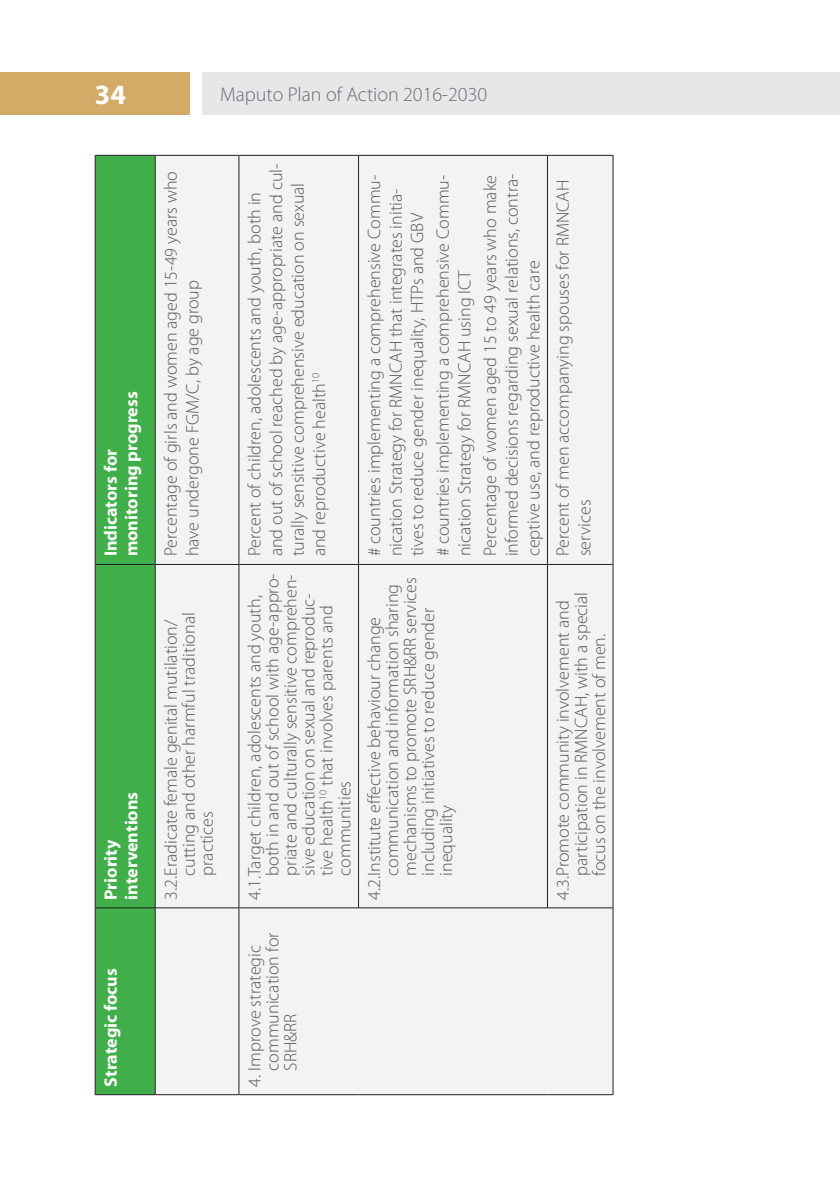
<style>
.page{position:relative;width:840px;height:1191px;background:#fff}
.page>*{position:absolute;margin:0;border:0;box-sizing:border-box;transform-origin:0 0}
.t1{font:700 28px "Myriad Pro";color:#fff}
.t2{font:300 20px "Myriad Pro";color:#6c6d70}
.t3{font:300 18px/18px "Myriad Pro";color:#57585a}
.t4{font:700 18px/20.6px "Myriad Pro";color:#fff}
</style>
<div class="page">
<div style="left:0;top:72px;width:190px;height:42px;background:#d3ab66"></div>
<div style="left:202px;top:72px;width:637px;height:42px;background:#e6e7e9"></div>
<div style="left:96px;top:156px;width:59px;height:938px;background:#40ae49"></div>
<div style="left:156px;top:156px;width:456px;height:938px;background:#f2f3f4"></div>
<hr style="left:95px;top:908px;width:1px;height:187px;background:#231f20">
<hr style="left:95px;top:1094px;width:60px;height:1px;background:#231f20">
<hr style="left:95px;top:564px;width:1px;height:344px;background:#231f20">
<hr style="left:95px;top:907px;width:60px;height:1px;background:#231f20">
<hr style="left:95px;top:155px;width:1px;height:409px;background:#231f20">
<hr style="left:95px;top:564px;width:60px;height:1px;background:#231f20">
<hr style="left:95px;top:155px;width:60px;height:1px;background:#231f20">
<hr style="left:155px;top:908px;width:1px;height:187px;background:#231f20">
<hr style="left:155px;top:564px;width:1px;height:344px;background:#231f20">
<hr style="left:155px;top:155px;width:1px;height:409px;background:#231f20">
<hr style="left:155px;top:1094px;width:83px;height:1px;background:#231f20">
<hr style="left:155px;top:907px;width:83px;height:1px;background:#231f20">
<hr style="left:155px;top:564px;width:83px;height:1px;background:#231f20">
<hr style="left:155px;top:155px;width:83px;height:1px;background:#231f20">
<hr style="left:238px;top:908px;width:1px;height:187px;background:#231f20">
<hr style="left:239px;top:1094px;width:119px;height:1px;background:#231f20">
<hr style="left:358px;top:1094px;width:189px;height:1px;background:#231f20">
<hr style="left:547px;top:1094px;width:65px;height:1px;background:#231f20">
<hr style="left:238px;top:564px;width:1px;height:344px;background:#231f20">
<hr style="left:239px;top:907px;width:119px;height:1px;background:#231f20">
<hr style="left:238px;top:155px;width:1px;height:409px;background:#231f20">
<hr style="left:239px;top:564px;width:119px;height:1px;background:#231f20">
<hr style="left:239px;top:155px;width:119px;height:1px;background:#231f20">
<hr style="left:358px;top:564px;width:1px;height:344px;background:#231f20">
<hr style="left:358px;top:907px;width:189px;height:1px;background:#231f20">
<hr style="left:358px;top:155px;width:1px;height:409px;background:#231f20">
<hr style="left:358px;top:564px;width:189px;height:1px;background:#231f20">
<hr style="left:358px;top:155px;width:189px;height:1px;background:#231f20">
<hr style="left:547px;top:564px;width:1px;height:344px;background:#231f20">
<hr style="left:547px;top:907px;width:65px;height:1px;background:#231f20">
<hr style="left:547px;top:155px;width:1px;height:409px;background:#231f20">
<hr style="left:547px;top:564px;width:65px;height:1px;background:#231f20">
<hr style="left:547px;top:155px;width:65px;height:1px;background:#231f20">
<hr style="left:612px;top:908px;width:1px;height:187px;background:#231f20">
<hr style="left:612px;top:564px;width:1px;height:344px;background:#231f20">
<hr style="left:612px;top:155px;width:1px;height:409px;background:#231f20">
<svg style="left:367px;top:793px;width:13px;height:11px"></svg>
<h1 class="t1" style="left:95px;top:76px;width:33px">34</h1>
<p class="t2" style="left:220px;top:82px;width:268px">Maputo Plan of Action 2016-2030</p>
<p class="t4" style="left:100px;top:556px;width:166px;rotate:-90deg">Indicators for monitoring progress</p>
<p class="t3" style="left:160px;top:556px;width:387px;line-height:21.6px;rotate:-90deg">Percentage of girls and women aged 15-49 years who have undergone FGM/C, by age group</p>
<p class="t4" style="left:100px;top:900px;width:110px;rotate:-90deg">Priority interventions</p>
<p class="t3" style="left:161px;top:876px;width:265px;text-indent:-24px;rotate:-90deg">3.2. Eradicate female genital mutilation/ cutting and other harmful traditional practices</p>
<p class="t4" style="left:100px;top:1086px;width:120px;rotate:-90deg">Strategic focus</p>
<p class="t3" style="left:243px;top:556px;width:394px;line-height:21.6px;rotate:-90deg">Percent of children, adolescents and youth, both in and out of school reached by age-appropriate and cul&shy;turally sensitive comprehensive education on sexual and reproductive health<sup>10</sup></p>
<p class="t3" style="left:245px;top:876px;width:304px;text-indent:-24px;rotate:-90deg">4.1. Target children, adolescents and youth, both in and out of school with age-appro&shy;priate and culturally sensitive comprehen&shy;sive education on sexual and reproduc&shy;tive health<sup>10</sup> that involves parents and communities</p>
<p class="t3" style="left:245px;top:1070px;width:140px;text-indent:-16px;rotate:-90deg">4. Improve strategic communication for<br>SRH&amp;RR</p>
<p class="t3" style="left:363px;top:556px;width:383px;line-height:21.6px;rotate:-90deg"># countries implementing a comprehensive Commu&shy;nication Strategy for RMNCAH that integrates initia&shy;tives to reduce gender inequality, HTPs and GBV</p>
<p class="t3" style="left:431px;top:556px;width:383px;line-height:21.6px;rotate:-90deg"># countries implementing a comprehensive Commu&shy;nication Strategy for RMNCAH using ICT</p>
<p class="t3" style="left:479px;top:556px;width:384px;line-height:21.6px;text-align:justify;rotate:-90deg">Percentage of women aged 15 to 49 years who make informed decisions regarding sexual relations, contra&shy;ceptive use, and reproductive health care</p>
<p class="t3" style="left:364px;top:876px;width:300px;text-indent:-24px;rotate:-90deg">4.2. Institute e ective behaviour change communication and information sharing mechanisms to promote SRH&amp;RR services including initiatives to reduce gender inequality</p>
<p class="t3" style="left:551px;top:556px;width:378px;line-height:21.6px;rotate:-90deg">Percent of men accompanying spouses for RMNCAH services</p>
<p class="t3" style="left:553px;top:876px;width:285px;text-indent:-24px;rotate:-90deg">4.3. Promote community involvement and participation in RMNCAH, with a special focus on the involvement of men.</p>
</div>
